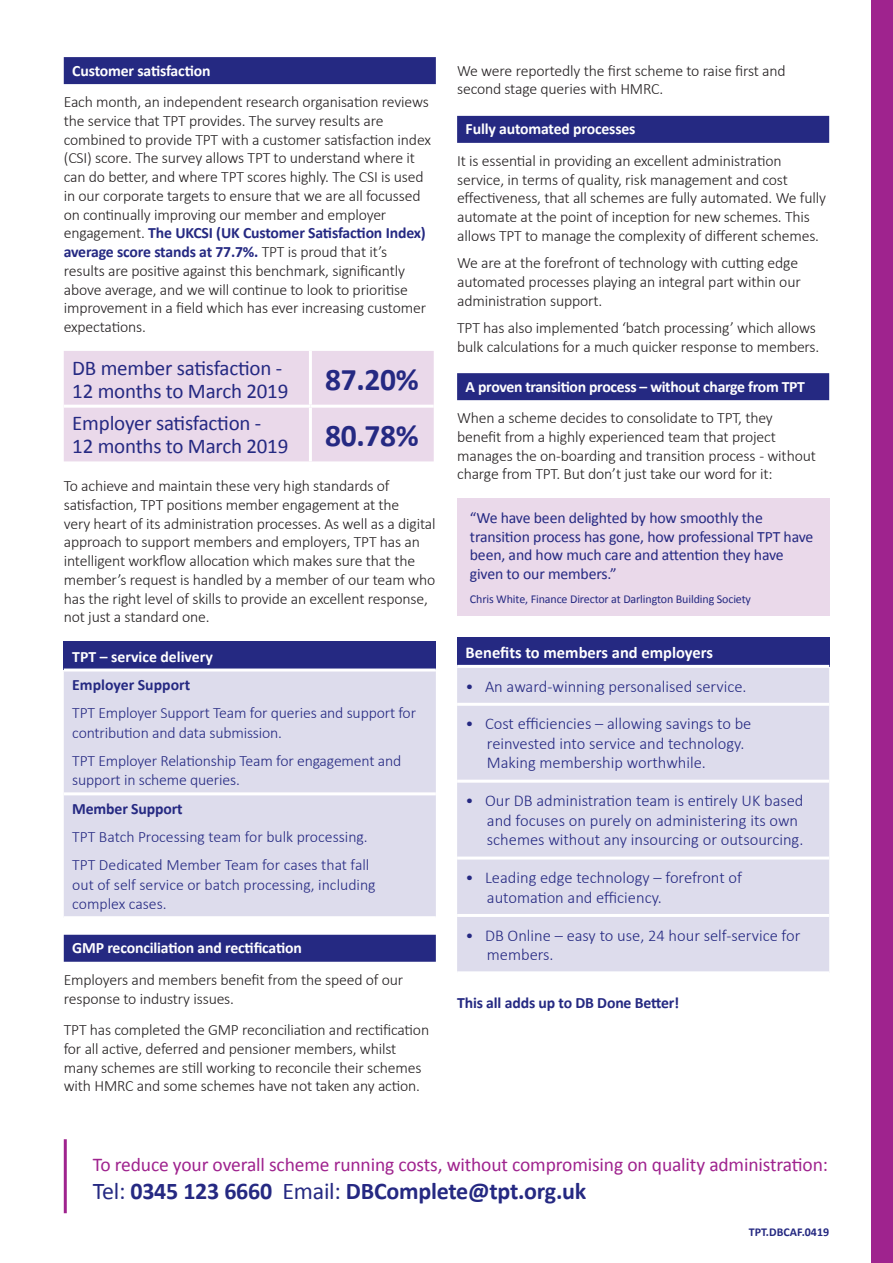
<style>
.page{position:relative;width:893px;height:1263px;background:#fff}
.page>*{position:absolute;margin:0;border:0;box-sizing:border-box;transform-origin:0 0}
.t1{font:700 31.5px "Calibri";letter-spacing:-.01em;color:#252982}
.t2{font:700 24px "Calibri";letter-spacing:-.01em;color:#252982}
.t3{font:21px/22.5px "Calibri";letter-spacing:-.01em;color:#252982}
.t4{font:19.5px "Calibri";letter-spacing:-.005em;color:#9f238e}
.t5{font:300 16.5px/19.5px "Calibri";color:#252982}
.t6{font:700 16.5px "Calibri";color:#fff}
.t7{font:300 15.75px/18.8px "Calibri";letter-spacing:-.01em;color:#231f20}
.t8{font:300 15.75px/19.5px "Calibri";letter-spacing:-.01em;color:#252982}
.t9{font:15.75px/18.8px "Calibri";letter-spacing:-.01em;color:#252982}
.t10{font:700 15.75px "Calibri";letter-spacing:-.01em;color:#fff}
.t11{font:700 15.75px "Calibri";letter-spacing:-.01em;color:#252982}
.t12{font:12px "Calibri";letter-spacing:-.01em;color:#252982}
.t13{font:700 12px "Calibri";color:#252982}
.s1{font-weight:700;color:#252982}
.s2{font-weight:400}
</style>
<div class="page">
<div style="left:64px;top:57px;width:372px;height:27px;background:#252982"></div>
<div style="left:64px;top:935px;width:372px;height:27px;background:#252982"></div>
<div style="left:64px;top:351px;width:370px;height:110px;background:#ead9ea"></div>
<hr style="left:64px;top:405px;width:246px;height:3px;background:#fff">
<hr style="left:310px;top:405px;width:124px;height:3px;background:#fff">
<hr style="left:309px;top:351px;width:3px;height:54px;background:#fff">
<hr style="left:309px;top:408px;width:3px;height:53px;background:#fff">
<div style="left:64px;top:641px;width:372px;height:29px;background:#252982"></div>
<div style="left:64px;top:671px;width:372px;height:245px;background:#dddcec"></div>
<hr style="left:64px;top:668px;width:372px;height:3px;background:#fff">
<hr style="left:64px;top:792px;width:372px;height:3px;background:#fff">
<div style="left:457px;top:116px;width:372px;height:27px;background:#252982"></div>
<div style="left:457px;top:373px;width:372px;height:27px;background:#252982"></div>
<div style="left:457px;top:498px;width:372px;height:117px;background:#ead9ea"></div>
<div style="left:457px;top:637px;width:372px;height:29px;background:#252982"></div>
<div style="left:457px;top:668px;width:372px;height:303px;background:#dddcec"></div>
<hr style="left:457px;top:665px;width:372px;height:3px;background:#fff">
<hr style="left:457px;top:703px;width:372px;height:3px;background:#fff">
<hr style="left:457px;top:780px;width:372px;height:3px;background:#fff">
<hr style="left:457px;top:856px;width:372px;height:3px;background:#fff">
<hr style="left:457px;top:914px;width:372px;height:3px;background:#fff">
<hr style="left:64px;top:1139px;width:3px;height:74px;background:#9f238e">
<div style="left:872px;top:0;width:21px;height:1263px;background:#9f238e"></div>
<p class="t10" style="left:72px;top:61px;width:140px">Customer satisfaction</p>
<p class="t7" style="left:64px;top:92px;width:369px">Each month, an independent research organisation reviews the service that TPT provides. The survey results are combined to provide TPT with a customer satisfaction index (CSI) score. The survey allows TPT to understand where it can do better, and where TPT scores highly. The CSI is used in our corporate targets to ensure that we are all focussed on continually improving our member and employer engagement. <span class="s1">The UKCSI (UK Customer Satisfaction Index) average score stands at 77.7%.</span> TPT is proud that it’s results are positive against this benchmark, significantly above average, and we will continue to look to prioritise improvement in a field which has ever increasing customer expectations.</p>
<p class="t3" style="left:72px;top:356px;width:218px">DB member satisfaction -<br>12 months to March 2019</p>
<p class="t1" style="left:325px;top:360px;width:95px">87.20%</p>
<p class="t3" style="left:72px;top:411px;width:218px">Employer satisfaction -<br>12 months to March 2019</p>
<p class="t1" style="left:325px;top:416px;width:95px">80.78%</p>
<p class="t7" style="left:64px;top:476px;width:373px">To achieve and maintain these very high standards of satisfaction, TPT positions member engagement at the<br>very heart of its administration processes. As well as a digital approach to support members and employers, TPT has an intelligent workflow allocation which makes sure that the member’s request is handled by a member of our team who has the right level of skills to provide an excellent response, not just a standard one.</p>
<p class="t10" style="left:72px;top:646px;width:142px">TPT – service delivery</p>
<p class="t11" style="left:72px;top:675px;width:119px">Employer Support</p>
<p class="t8" style="left:72px;top:703px;width:345px">TPT Employer Support Team for queries and support for contribution and data submission.</p>
<p class="t8" style="left:72px;top:751px;width:331px">TPT Employer Relationship Team for engagement and support in scheme queries.</p>
<p class="t11" style="left:72px;top:799px;width:112px">Member Support</p>
<p class="t8" style="left:72px;top:827px;width:297px">TPT Batch Processing team for bulk processing.</p>
<p class="t8" style="left:72px;top:855px;width:305px">TPT Dedicated Member Team for cases that fall out of self service or batch processing, including complex cases.</p>
<p class="t10" style="left:72px;top:938px;width:231px">GMP reconciliation and rectification</p>
<p class="t7" style="left:64px;top:970px;width:341px">Employers and members benefit from the speed of our response to industry issues.</p>
<p class="t7" style="left:64px;top:1020px;width:367px">TPT has completed the GMP reconciliation and rectification for all active, deferred and pensioner members, whilst many schemes are still working to reconcile their schemes with HMRC and some schemes have not taken any action.</p>
<p class="t7" style="left:457px;top:61px;width:330px">We were reportedly the first scheme to raise first and second stage queries with HMRC.</p>
<p class="t10" style="left:466px;top:119px;width:171px">Fully automated processes</p>
<p class="t7" style="left:457px;top:151px;width:370px">It is essential in providing an excellent administration service, in terms of quality, risk management and cost effectiveness, that all schemes are fully automated. We fully automate at the point of inception for new schemes. This allows TPT to manage the complexity of different schemes.</p>
<p class="t7" style="left:457px;top:253px;width:345px">We are at the forefront of technology with cutting edge automated processes playing an integral part within our administration support.</p>
<p class="t7" style="left:457px;top:318px;width:364px">TPT has also implemented ‘batch processing’ which allows bulk calculations for a much quicker response to members.</p>
<p class="t10" style="left:466px;top:377px;width:341px">A proven transition process – without charge from TPT</p>
<p class="t7" style="left:457px;top:408px;width:360px">When a scheme decides to consolidate to TPT, they benefit from a highly experienced team that project manages the on-boarding and transition process - without charge from TPT. But don’t just take our word for it:</p>
<p class="t9" style="left:470px;top:507px;width:345px">“We have been delighted by how smoothly the transition process has gone, how professional TPT have been, and how much care and attention they have given to our members.”</p>
<p class="t12" style="left:470px;top:591px;width:283px">Chris White, Finance Director at Darlington Building Society</p>
<p class="t6" style="left:466px;top:642px;width:249px">Benefits to members and employers</p>
<p class="t5" style="left:466px;top:676px;width:282px">• An award-winning personalised service.</p>
<p class="t5" style="left:487px;top:714px;width:266px;text-indent:-21px">• Cost efficiencies – allowing savings to be reinvested into service and technology.<br>Making membership worthwhile.</p>
<p class="t5" style="left:487px;top:791px;width:318px;text-indent:-21px">• Our DB administration team is entirely UK based and focuses on purely on administering its own schemes without any insourcing or outsourcing.</p>
<p class="t5" style="left:487px;top:868px;width:257px;text-indent:-21px">• Leading edge technology – forefront of automation and efficiency.</p>
<p class="t5" style="left:487px;top:925px;width:315px;text-indent:-21px">• DB Online – easy to use, 24 hour self-service for members.</p>
<p class="t11" style="left:457px;top:993px;width:224px">This all adds up to DB Done Better!</p>
<p class="t4" style="left:93px;top:1152px;width:737px">To reduce your overall scheme running costs, without compromising on quality administration:</p>
<p class="t2" style="left:93px;top:1176px;width:495px"><span class="s2">Tel:</span> 0345 123 6660 <span class="s2">Email:</span> DBComplete@tpt.org.uk</p>
<p class="t13" style="left:749px;top:1224px;width:82px">TPT.DBCAF.0419</p>
</div>
